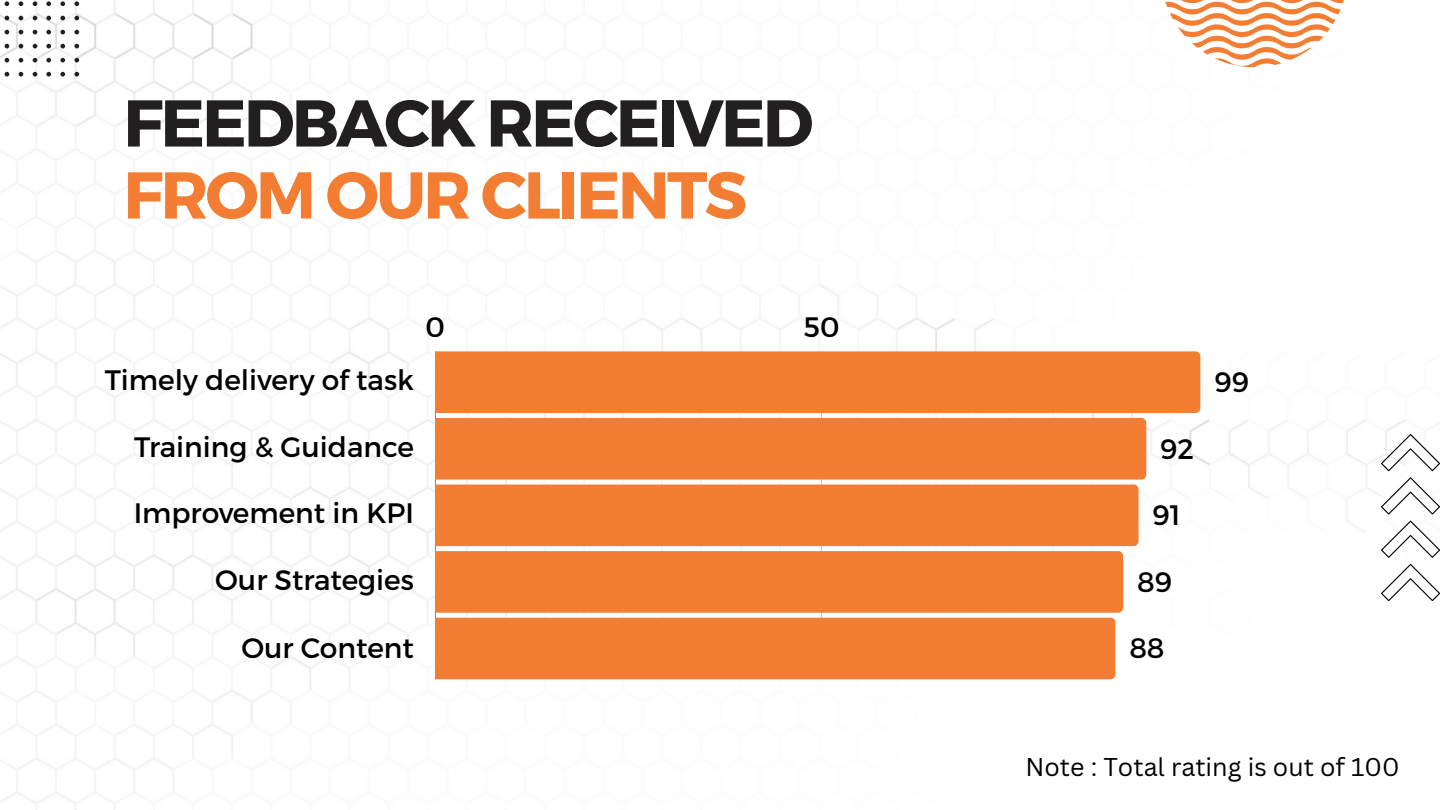
<style>
.page{position:relative;width:1440px;height:810px;background:#fff}
.page>*{position:absolute;margin:0;border:0;box-sizing:border-box;transform-origin:0 0}
.t1{font:700 66px/72px "Montserrat";letter-spacing:-.04em;color:#211f20}
.t2{font:28.1px "Montserrat";color:#000}
.t3{font:25px "Canva Sans";color:#000}
.s1{color:#f27d33}
</style>
<div class="page">
<img style="left:0;top:0;width:1433px;height:810px">
<hr style="left:435px;top:351px;width:1px;height:328px;background:#000">
<hr style="left:822px;top:351px;width:1px;height:328px;background:#000">
<svg style="left:435px;top:418px;width:711px;height:261px;background:#f28742"></svg>
<div style="left:435px;top:351px;width:765px;height:62px;background:#f27d33"></div>
<svg style="left:1163px;top:0;width:182px;height:67px"></svg>
<svg style="left:0;top:0;width:79px;height:77px"></svg>
<svg style="left:1381px;top:434px;width:59px;height:37px"></svg>
<svg style="left:1381px;top:477px;width:59px;height:38px"></svg>
<svg style="left:1381px;top:521px;width:59px;height:37px"></svg>
<svg style="left:1381px;top:564px;width:59px;height:37px"></svg>
<p class="t1" style="left:123px;top:84px;width:692px">FEEDBACK RECEIVED<br><span class="s1">FROM OUR CLIENTS</span></p>
<p class="t2" style="left:426px;top:308px;width:21px">0</p>
<p class="t2" style="left:804px;top:308px;width:37px">50</p>
<p class="t2" style="left:105px;top:362px;width:311px">Timely delivery of task</p>
<p class="t2" style="left:1214px;top:364px;width:36px">99</p>
<p class="t2" style="left:134px;top:428px;width:281px">Training &amp; Guidance</p>
<p class="t2" style="left:1160px;top:430px;width:35px">92</p>
<p class="t2" style="left:134px;top:495px;width:282px">Improvement in KPI</p>
<p class="t2" style="left:1153px;top:497px;width:30px">91</p>
<p class="t2" style="left:215px;top:561px;width:200px">Our Strategies</p>
<p class="t2" style="left:1137px;top:564px;width:36px">89</p>
<p class="t2" style="left:241px;top:630px;width:174px">Our Content</p>
<p class="t2" style="left:1129px;top:630px;width:37px">88</p>
<p class="t3" style="left:1025px;top:749px;width:376px">Note : Total rating is out of 100</p>
</div>
